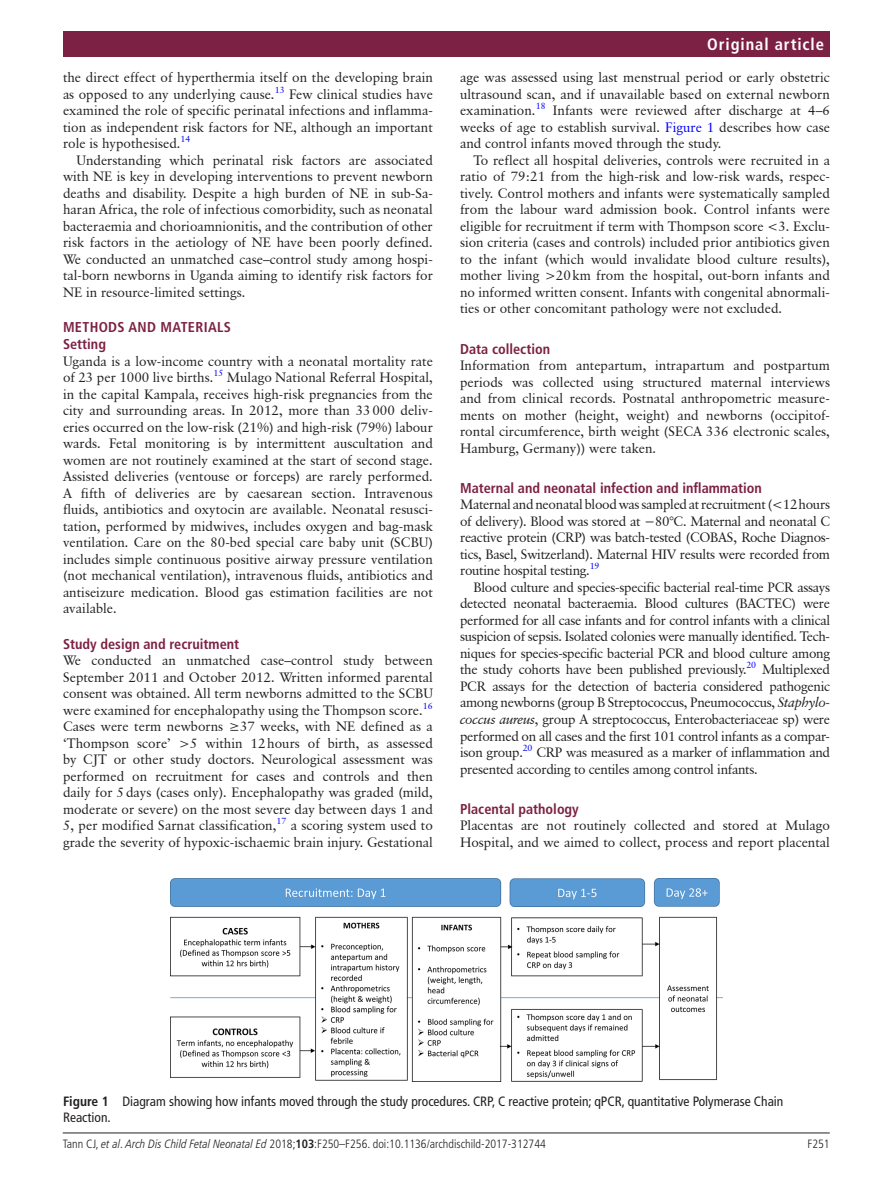
<style>
.page{position:relative;width:893px;height:1191px;background:#fff}
.page>*{position:absolute;margin:0;border:0;box-sizing:border-box;transform-origin:0 0}
.t1{font:700 condensed 16.5px "Frutiger LT Pro";letter-spacing:.055em;color:#fff}
.t2{font:700 condensed 14.25px "Frutiger LT Pro";color:#7c2143}
.t3{font:13.5px/16.5px "Classical Garamond BT";color:#231f20;text-align:justify}
.t4{font:condensed 13.5px/16.5px "Frutiger LT Pro";color:#231f20}
.t5{font:300 condensed 12px "Frutiger LT Pro";color:#231f20}
.s1{color:#00f}
.s2{font-style:italic}
.s3{font-weight:700}
</style>
<div class="page">
<hr style="left:63px;top:1132px;width:767px;height:1px;background:#231f20">
<div style="left:63px;top:31px;width:767px;height:25px;background:#7c2143"></div>
<img style="left:170px;top:879px;width:553px;height:202px">
<p class="t3" style="left:63px;top:69px;width:371px">the direct effect of hyperthermia itself on the developing brain as opposed to any underlying cause.<sup>13</sup> Few clinical studies have examined the role of specific perinatal infections and inflamma&shy;tion as independent risk factors for NE, although an important role is hypothesised.<sup>14</sup></p>
<p class="t3" style="left:63px;top:152px;width:371px;text-indent:14px">Understanding which perinatal risk factors are associated with NE is key in developing interventions to prevent newborn deaths and disability. Despite a high burden of NE in sub-Sa&shy;haran Africa, the role of infectious comorbidity, such as neonatal bacteraemia and chorioamnionitis, and the contribution of other risk factors in the aetiology of NE have been poorly defined.<br>We conducted an unmatched case–control study among hospi&shy;tal-born newborns in Uganda aiming to identify risk factors for NE in resource-limited settings.</p>
<p class="t2" style="left:63px;top:319px;width:45px">Methods</p>
<p class="t2" style="left:128px;top:319px;width:42px">and mat</p>
<p class="t2" style="left:188px;top:319px;width:43px">erials</p>
<p class="t2" style="left:63px;top:336px;width:45px">Setting</p>
<p class="t3" style="left:63px;top:353px;width:371px">Uganda is a low-income country with a neonatal mortality rate of 23 per 1000 live births.<sup>15</sup> Mulago National Referral Hospital, in the capital Kampala, receives high-risk pregnancies from the city and surrounding areas. In 2012, more than 33000 deliv&shy;eries occurred on the low-risk (21%) and high-risk (79%) labour wards. Fetal monitoring is by intermittent auscultation and women are not routinely examined at the start of second stage.<br>Assisted deliveries (ventouse or forceps) are rarely performed.<br>A fifth of deliveries are by caesarean section. Intravenous fluids, antibiotics and oxytocin are available. Neonatal resusci&shy;tation, performed by midwives, includes oxygen and bag-mask ventilation. Care on the 80-bed special care baby unit (SCBU) includes simple continuous positive airway pressure ventilation (not mechanical ventilation), intravenous fluids, antibiotics and antiseizure medication. Blood gas estimation facilities are not available.</p>
<p class="t2" style="left:63px;top:635px;width:178px">Study design and recruitment</p>
<p class="t3" style="left:63px;top:652px;width:371px">We conducted an unmatched case–control study between September 2011 and October 2012. Written informed parental consent was obtained. All term newborns admitted to the SCBU were examined for encephalopathy using the Thompson score.<sup>16<br></sup>Cases were term newborns ≥37 weeks, with NE defined as a ‘Thompson score’ &gt;5 within 12hours of birth, as assessed by CJT or other study doctors. Neurological assessment was performed on recruitment for cases and controls and then daily for 5days (cases only). Encephalopathy was graded (mild, moderate or severe) on the most severe day between days 1 and 5, per modified Sarnat classification,<sup>17</sup> a scoring system used to grade the severity of hypoxic-ischaemic brain injury. Gestational</p>
<p class="t1" style="left:707px;top:34px;width:118px">Original article</p>
<p class="t3" style="left:460px;top:69px;width:371px">age was assessed using last menstrual period or early obstetric ultrasound scan, and if unavailable based on external newborn examination.<sup>18</sup> Infants were reviewed after discharge at 4–6 weeks of age to establish survival. <span class="s1">Figure 1</span> describes how case and control infants moved through the study.</p>
<p class="t3" style="left:460px;top:152px;width:371px;text-indent:14px">To reflect all hospital deliveries, controls were recruited in a ratio of 79:21 from the high-risk and low-risk wards, respec&shy;tively. Control mothers and infants were systematically sampled from the labour ward admission book. Control infants were eligible for recruitment if term with Thompson score &lt;3. Exclu&shy;sion criteria (cases and controls) included prior antibiotics given to the infant (which would invalidate blood culture results), mother living &gt;20km from the hospital, out-born infants and no informed written consent. Infants with congenital abnormali&shy;ties or other concomitant pathology were not excluded.</p>
<p class="t2" style="left:460px;top:340px;width:92px">Data collection</p>
<p class="t3" style="left:460px;top:357px;width:371px">Information from antepartum, intrapartum and postpartum periods was collected using structured maternal interviews and from clinical records. Postnatal anthropometric measure&shy;ments on mother (height, weight) and newborns (occipitof&shy;rontal circumference, birth weight (SECA 336 electronic scales, Hamburg, Germany)) were taken.</p>
<p class="t2" style="left:460px;top:479px;width:303px">Maternal and neonatal infection and inflammation</p>
<p class="t3" style="left:460px;top:496px;width:372px">Maternal and neonatal blood was sampled at recruitment (&lt;12hours of delivery). Blood was stored at −80°C. Maternal and neonatal C reactive protein (CRP) was batch-tested (COBAS, Roche Diagnos&shy;tics, Basel, Switzerland). Maternal HIV results were recorded from routine hospital testing.<sup>19</sup></p>
<p class="t3" style="left:460px;top:579px;width:372px;text-indent:14px">Blood culture and species-specific bacterial real-time PCR assays detected neonatal bacteraemia. Blood cultures (BACTEC) were performed for all case infants and for control infants with a clinical suspicion of sepsis. Isolated colonies were manually identified. Tech&shy;niques for species-specific bacterial PCR and blood culture among the study cohorts have been published previously.<sup>20</sup> Multiplexed PCR assays for the detection of bacteria considered pathogenic among newborns (group B Streptococcus, Pneumococcus, <span class="s2">Staphylo&shy;coccus aureus</span>, group A streptococcus, Enterobacteriaceae sp) were performed on all cases and the first 101 control infants as a compar&shy;ison group.<sup>20</sup> CRP was measured as a marker of inflammation and presented according to centiles among control infants.</p>
<p class="t2" style="left:460px;top:800px;width:120px">Placental pathology</p>
<p class="t3" style="left:460px;top:817px;width:371px">Placentas are not routinely collected and stored at Mulago<br>Hospital, and we aimed to collect, process and report placental</p>
<p class="t4" style="left:63px;top:1092px;width:722px"><span class="s3">Figure 1</span> Diagram showing how infants moved through the study procedures. CRP, C reactive protein; qPCR, quantitative Polymerase Chain<br>Reaction.</p>
<p class="t5" style="left:63px;top:1136px;width:485px">Tann CJ, <span class="s2">et al</span>. <span class="s2">Arch Dis Child Fetal Neonatal Ed</span> 2018;<span class="s3">103</span>:F250–F256. doi:10.1136/archdischild-2017-312744</p>
<p class="t5" style="left:808px;top:1136px;width:24px">F251</p>
</div>
